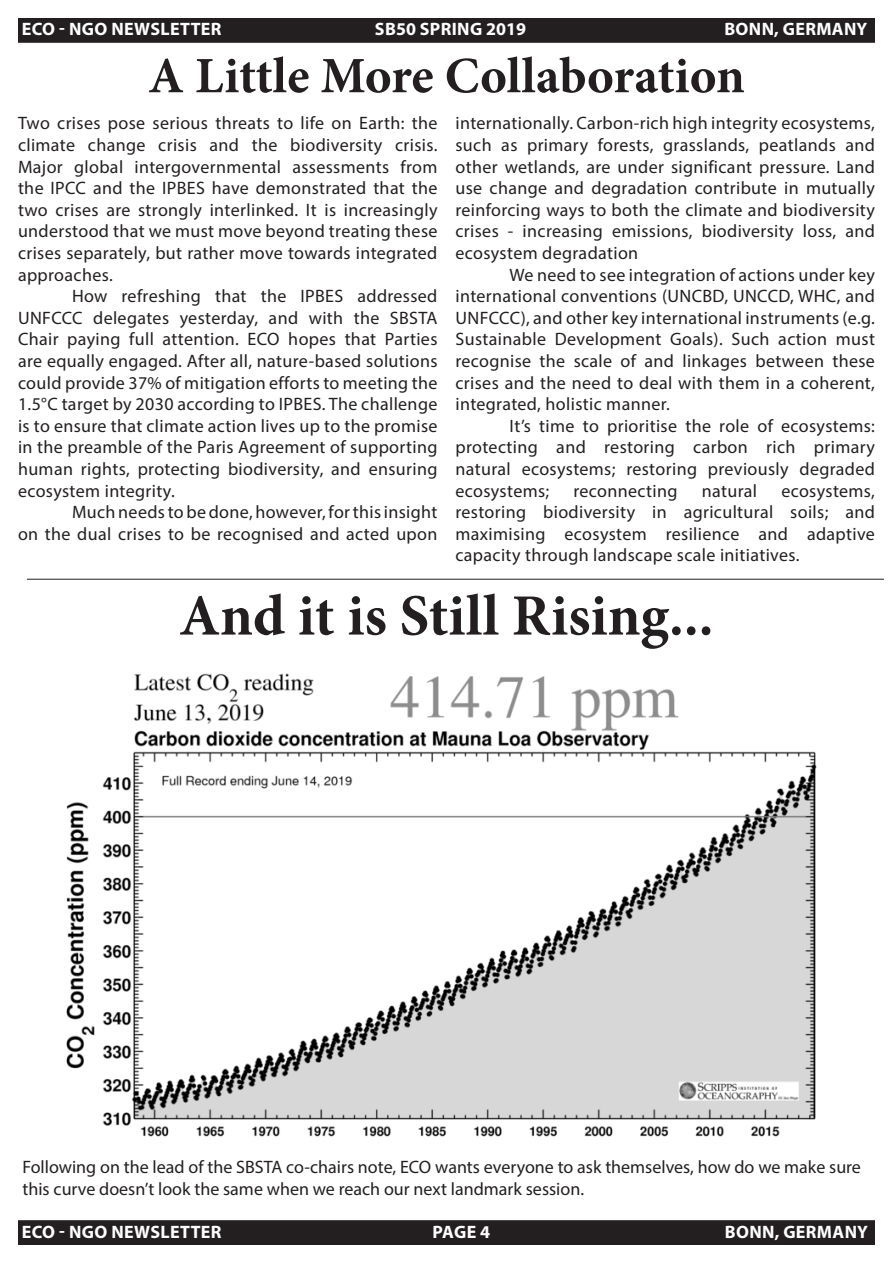
<style>
.page{position:relative;width:893px;height:1263px;background:#fff}
.page>*{position:absolute;margin:0;border:0;box-sizing:border-box;transform-origin:0 0}
.t1{font:700 58.5px "Minion Pro";color:#231f20}
.t2{font:700 51px "Minion Pro";letter-spacing:-.005em;color:#231f20}
.t3{font:18px/21.6px "Myriad Pro";letter-spacing:.02em;color:#231f20;text-align:justify}
.t4{font:18px/21.6px "Myriad Pro";color:#231f20}
.t5{font:700 18px "Myriad Pro";letter-spacing:.02em;color:#fff}
</style>
<div class="page">
<div style="left:19px;top:1221px;width:855px;height:23px;background:#231f20"></div>
<div style="left:18px;top:1220px;width:857px;height:25px;border:2px solid #231f20"></div>
<div style="left:19px;top:19px;width:855px;height:23px;background:#231f20"></div>
<div style="left:18px;top:18px;width:857px;height:25px;border:2px solid #231f20"></div>
<hr style="left:27px;top:579px;width:857px;height:1px;background:#231f20">
<img style="left:66px;top:673px;width:751px;height:464px">
<p class="t5" style="left:22px;top:17px;width:201px">ECO - NGO NEWSLETTER</p>
<p class="t5" style="left:375px;top:17px;width:153px">SB50 SPRING 2019</p>
<p class="t5" style="left:724px;top:17px;width:145px">BONN, GERMANY</p>
<p class="t2" style="left:148px;top:40px;width:598px">A Little More Collaboration</p>
<p class="t3" style="left:18px;top:112px;width:421px">Two crises pose serious threats to life on Earth: the climate change crisis and the biodiversity crisis.<br>Major global intergovernmental assessments from the IPCC and the IPBES have demonstrated that the two crises are strongly interlinked. It is increasingly understood that we must move beyond treating these crises separately, but rather move towards integrated approaches.</p>
<p class="t3" style="left:18px;top:285px;width:421px;text-indent:54px">How refreshing that the IPBES addressed UNFCCC delegates yesterday, and with the SBSTA Chair paying full attention. ECO hopes that Parties are equally engaged. After all, nature-based solutions could provide 37% of mitigation efforts to meeting the 1.5°C target by 2030 according to IPBES. The challenge is to ensure that climate action lives up to the promise in the preamble of the Paris Agreement of supporting human rights, protecting biodiversity, and ensuring ecosystem integrity.</p>
<p class="t3" style="left:18px;top:501px;width:421px;text-align:right">Much needs to be done, however, for this insight<br>on the dual crises to be recognised and acted upon</p>
<p class="t3" style="left:455px;top:112px;width:421px">internationally. Carbon-rich high integrity ecosystems, such as primary forests, grasslands, peatlands and other wetlands, are under significant pressure. Land use change and degradation contribute in mutually reinforcing ways to both the climate and biodiversity crises - increasing emissions, biodiversity loss, and ecosystem degradation</p>
<p class="t3" style="left:455px;top:263px;width:421px;text-indent:54px">We need to see integration of actions under key international conventions (UNCBD, UNCCD, WHC, and UNFCCC), and other key international instruments (e.g.<br>Sustainable Development Goals). Such action must recognise the scale of and linkages between these crises and the need to deal with them in a coherent, integrated, holistic manner.</p>
<p class="t3" style="left:455px;top:415px;width:421px;text-indent:54px">It’s time to prioritise the role of ecosystems: protecting and restoring carbon rich primary natural ecosystems; restoring previously degraded ecosystems;</p>
<p class="t3" style="left:573px;top:479px;width:106px">reconnecting</p>
<p class="t3" style="left:702px;top:479px;width:57px">natural</p>
<p class="t3" style="left:455px;top:479px;width:421px;text-indent:326px">ecosystems, restoring biodiversity in agricultural soils; and maximising ecosystem resilience and adaptive capacity through landscape scale initiatives.</p>
<p class="t1" style="left:179px;top:575px;width:536px">And it is Still Rising...</p>
<p class="t4" style="left:22px;top:1156px;width:840px">Following on the lead of the SBSTA co-chairs note, ECO wants everyone to ask themselves, how do we make sure this curve doesn’t look the same when we reach our next landmark session.</p>
<p class="t5" style="left:22px;top:1220px;width:201px">ECO - NGO NEWSLETTER</p>
<p class="t5" style="left:433px;top:1220px;width:59px">PAGE 4</p>
<p class="t5" style="left:725px;top:1220px;width:145px">BONN, GERMANY</p>
</div>
